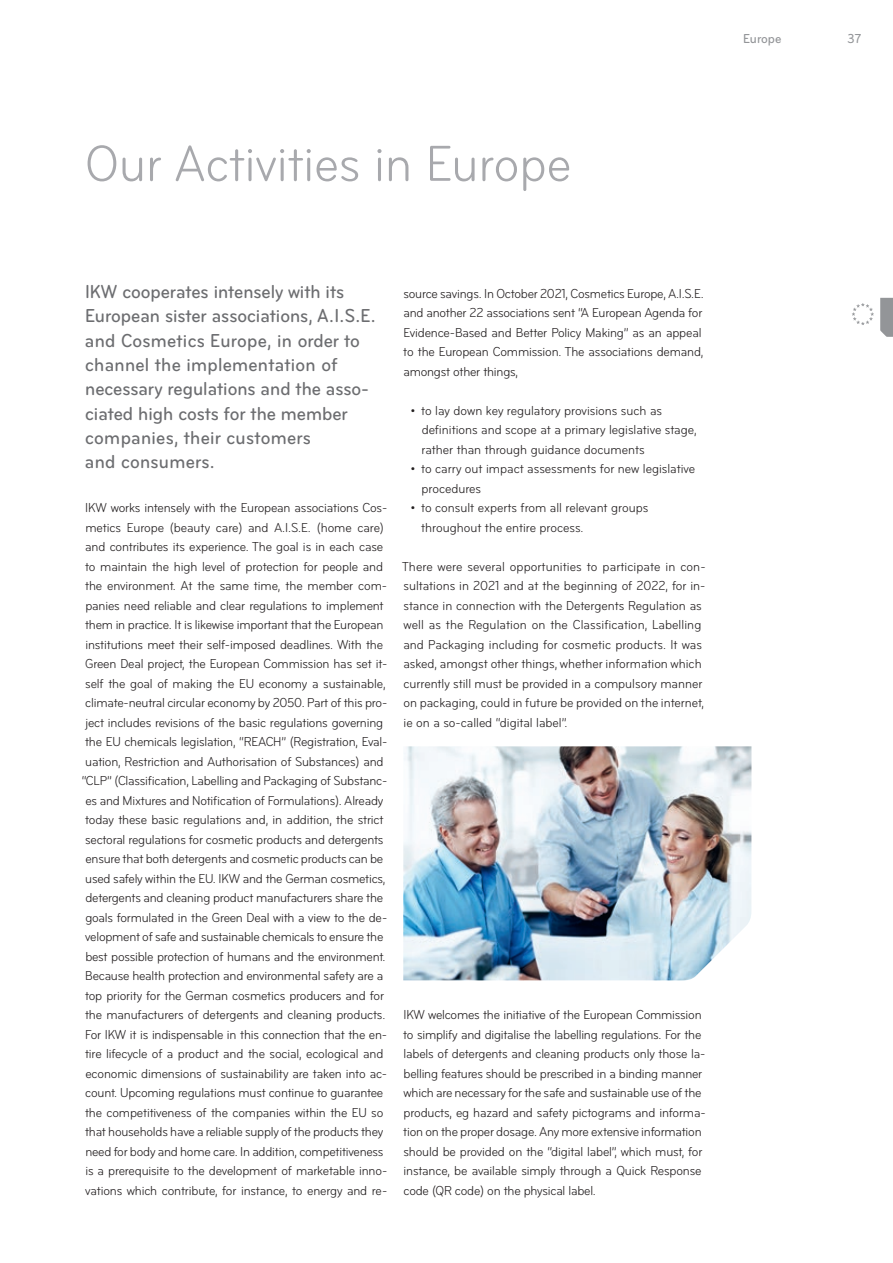
<style>
.page{position:relative;width:893px;height:1263px;background:#fff}
.page>*{position:absolute;margin:0;border:0;box-sizing:border-box;transform-origin:0 0}
.t1{font:condensed 52.5px "Bryant";color:#a8a9ad}
.t2{font:500 condensed 19.5px/24.3px "Bryant";color:#6c6d70}
.t3{font:condensed 13.5px/19.5px "Bryant";letter-spacing:-.01em;color:#231f20}
.t4{font:500 condensed 13.5px "Bryant";color:#939598}
</style>
<div class="page">
<img style="left:403px;top:746px;width:348px;height:234px">
<svg style="left:852px;top:303px;width:22px;height:22px"></svg>
<svg style="left:880px;top:298px;width:13px;height:39px"></svg>
<p class="t4" style="left:743px;top:30px;width:40px">Europe</p>
<p class="t4" style="left:847px;top:30px;width:15px">37</p>
<h1 class="t1" style="left:85px;top:133px;width:488px">Our Activities in Europe</h1>
<p class="t2" style="left:85px;top:279px;width:292px">IKW cooperates intensely with its<br>European sister associations, A.I.S.E. and Cosmetics Europe, in order to channel the implementation of necessary regulations and the asso&shy;ciated high costs for the member companies, their customers<br>and consumers.</p>
<p class="t3" style="left:82px;top:498px;width:307px">IKW works intensely with the European associations Cos&shy;metics Europe (beauty care) and A.I.S.E. (home care) and contributes its experience. The goal is in each case to maintain the high level of protection for people and the environment. At the same time, the member com&shy;panies need reliable and clear regulations to implement them in practice. It is likewise important that the European institutions meet their self-imposed deadlines. With the Green Deal project, the European Commission has set it&shy;self the goal of making the EU economy a sustainable, climate-neutral circular economy by 2050. Part of this pro&shy;ject includes revisions of the basic regulations governing the EU chemicals legislation, “REACH” (Registration, Eval&shy;uation, Restriction and Authorisation of Substances) and “CLP” (Classification, Labelling and Packaging of Substanc&shy;es and Mixtures and Notification of Formulations). Already today these basic regulations and, in addition, the strict sectoral regulations for cosmetic products and detergents ensure that both detergents and cosmetic products can be used safely within the EU. IKW and the German cosmetics, detergents and cleaning product manufacturers share the goals formulated in the Green Deal with a view to the de&shy;velopment of safe and sustainable chemicals to ensure the best possible protection of humans and the environment.<br>Because health protection and environmental safety are a top priority for the German cosmetics producers and for the manufacturers of detergents and cleaning products.<br>For IKW it is indispensable in this connection that the en&shy;tire lifecycle of a product and the social, ecological and economic dimensions of sustainability are taken into ac&shy;count. Upcoming regulations must continue to guarantee the competitiveness of the companies within the EU so that households have a reliable supply of the products they need for body and home care. In addition, competitiveness is a prerequisite to the development of marketable inno&shy;vations which contribute, for instance, to energy and re-</p>
<p class="t3" style="left:403px;top:284px;width:302px">source savings. In October 2021, Cosmetics Europe, A.I.S.E. and another 22 associations sent “A European Agenda for Evidence-Based and Better Policy Making” as an appeal to the European Commission. The associations demand, amongst other things,</p>
<p class="t3" style="left:422px;top:401px;width:277px;text-indent:-11px">• to lay down key regulatory provisions such as definitions and scope at a primary legislative stage, rather than through guidance documents</p>
<p class="t3" style="left:422px;top:459px;width:275px;text-indent:-11px">• to carry out impact assessments for new legislative procedures</p>
<p class="t3" style="left:421px;top:498px;width:228px;text-indent:-10px">• to consult experts from all relevant groups throughout the entire process.</p>
<p class="t3" style="left:402px;top:557px;width:305px">There were several opportunities to participate in con&shy;sultations in 2021 and at the beginning of 2022, for in&shy;stance in connection with the Detergents Regulation as well as the Regulation on the Classification, Labelling and Packaging including for cosmetic products. It was asked, amongst other things, whether information which currently still must be provided in a compulsory manner on packaging, could in future be provided on the internet, ie on a so-called “digital label”.</p>
<p class="t3" style="left:403px;top:1005px;width:304px">IKW welcomes the initiative of the European Commission to simplify and digitalise the labelling regulations. For the labels of detergents and cleaning products only those la&shy;belling features should be prescribed in a binding manner which are necessary for the safe and sustainable use of the products, eg hazard and safety pictograms and informa&shy;tion on the proper dosage. Any more extensive information should be provided on the “digital label”, which must, for instance, be available simply through a Quick Response code (QR code) on the physical label.</p>
</div>
